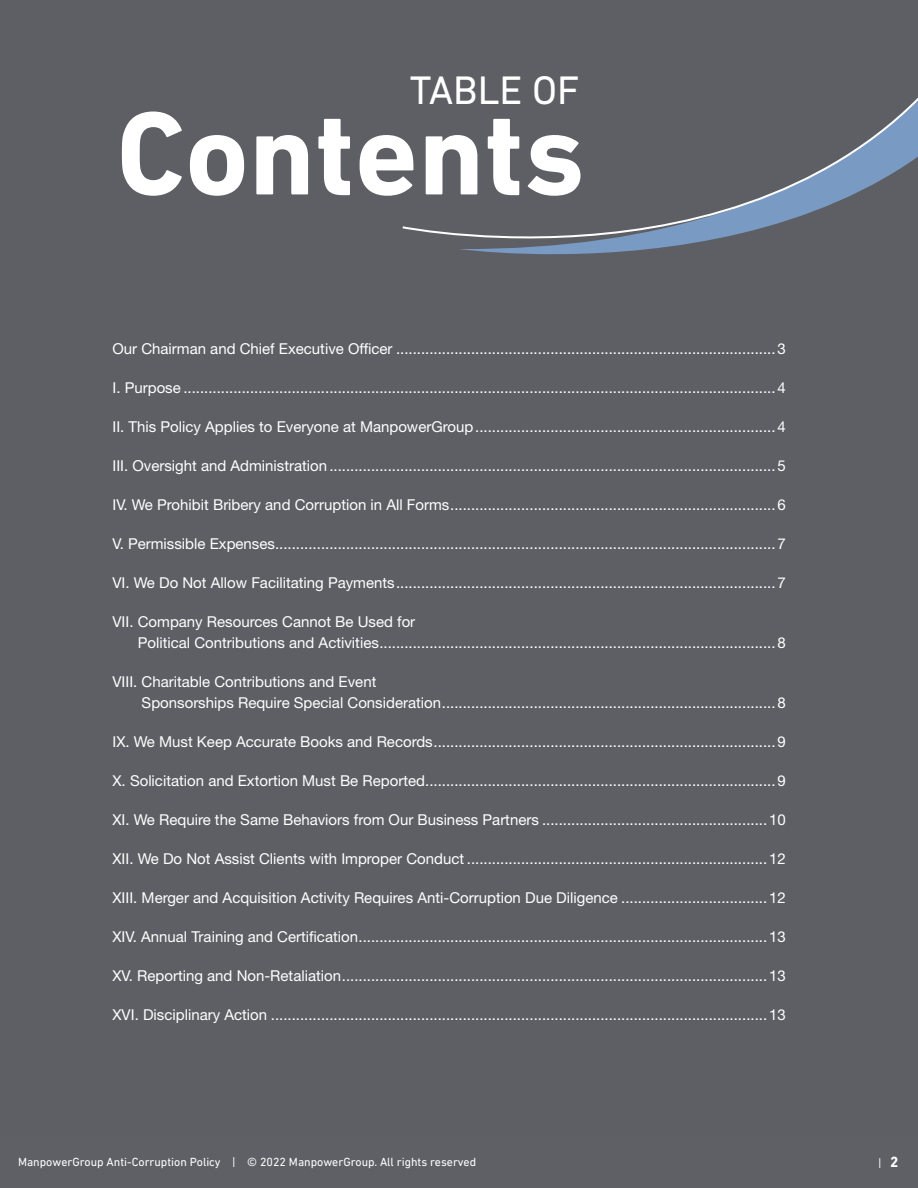
<style>
.page{position:relative;width:918px;height:1188px;background:#fff}
.page>*{position:absolute;margin:0;border:0;box-sizing:border-box;transform-origin:0 0}
.t1{font:700 120px "DIN Next LT Pro";color:#fff}
.t2{font:40.5px "DIN Next LT Pro";color:#fff}
.t3{font:15px/21px "Helvetica Neue LT Std";color:#fff}
.t4{font:12px "DIN Next LT Pro";color:#fff}
.s1{font-weight:700;font-size:15px}
</style>
<div class="page">
<div style="left:0;top:0;width:918px;height:1136px;background:#5e5f65"></div>
<svg style="left:402px;top:97px;width:516px;height:158px"></svg>
<div style="left:0;top:1136px;width:918px;height:52px;background:#5e6066"></div>
<h2 class="t2" style="left:410px;top:67px;width:171px">TABLE OF</h2>
<h1 class="t1" style="left:116px;top:83px;width:470px">Contents</h1>
<p class="t3" style="left:112px;top:338px;width:675px">Our Chairman and Chief Executive Officer ........................................................................................... 3</p>
<p class="t3" style="left:112px;top:377px;width:675px">I. Purpose .............................................................................................................................................. 4</p>
<p class="t3" style="left:112px;top:416px;width:675px">II. This Policy Applies to Everyone at ManpowerGroup........................................................................ 4</p>
<p class="t3" style="left:112px;top:455px;width:675px">III. Oversight and Administration........................................................................................................... 5</p>
<p class="t3" style="left:112px;top:494px;width:675px">IV. We Prohibit Bribery and Corruption in All Forms.............................................................................. 6</p>
<p class="t3" style="left:112px;top:533px;width:675px">V. Permissible Expenses........................................................................................................................ 7</p>
<p class="t3" style="left:112px;top:572px;width:675px">VI. We Do Not Allow Facilitating Payments........................................................................................... 7</p>
<p class="t3" style="left:138px;top:611px;width:650px;text-indent:-25px">VII. Company Resources Cannot Be Used for<br>Political Contributions and Activities............................................................................................... 8</p>
<p class="t3" style="left:142px;top:671px;width:646px;text-indent:-29px">VIII. Charitable Contributions and Event<br>Sponsorships Require Special Consideration................................................................................ 8</p>
<p class="t3" style="left:112px;top:731px;width:675px">IX. We Must Keep Accurate Books and Records.................................................................................. 9</p>
<p class="t3" style="left:112px;top:770px;width:675px">X. Solicitation and Extortion Must Be Reported.................................................................................... 9</p>
<p class="t3" style="left:112px;top:809px;width:675px">XI. We Require the Same Behaviors from Our Business Partners ...................................................... 10</p>
<p class="t3" style="left:113px;top:848px;width:675px">XII. We Do Not Assist Clients with Improper Conduct ........................................................................ 12</p>
<p class="t3" style="left:113px;top:887px;width:675px">XIII. Merger and Acquisition Activity Requires Anti-Corruption Due Diligence ................................... 12</p>
<p class="t3" style="left:113px;top:926px;width:675px">XIV. Annual Training and Certification.................................................................................................. 13</p>
<p class="t3" style="left:113px;top:965px;width:675px">XV. Reporting and Non-Retaliation...................................................................................................... 13</p>
<p class="t3" style="left:112px;top:1004px;width:675px">XVI. Disciplinary Action ....................................................................................................................... 13</p>
<p class="t4" style="left:18px;top:1155px;width:460px">ManpowerGroup Anti-Corruption Policy | © 2022 ManpowerGroup. All rights reserved</p>
<p class="t4" style="left:878px;top:1156px;width:22px">| <span class="s1">2</span></p>
</div>
